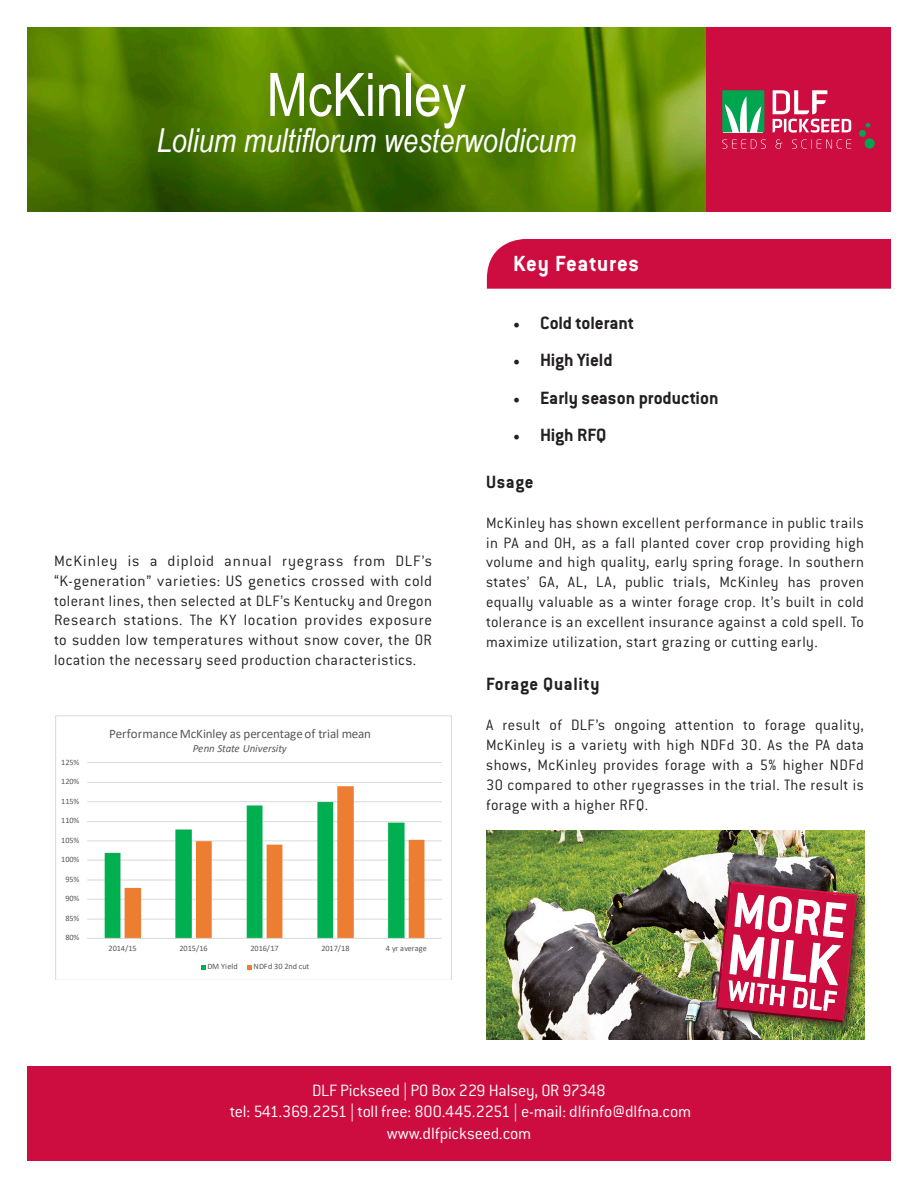
<style>
.page{position:relative;width:918px;height:1188px;background:#fff}
.page>*{position:absolute;margin:0;border:0;box-sizing:border-box;transform-origin:0 0}
.t1{font:60px "Arial Narrow";color:#fff}
.t2{font:italic 33px "Arial Narrow";color:#fff}
.t3{font:700 24px "Conduit ITC";letter-spacing:.03em;color:#fff}
.t4{font:700 19.5px "Conduit ITC";color:#231f20}
.t5{font:700 19.5px "Conduit ITC";letter-spacing:.04em;color:#231f20}
.t6{font:300 18px/21.6px "Conduit ITC Std";letter-spacing:-.015em;color:#fff;text-align:center}
.t7{font:300 16.5px/19.8px "Conduit ITC Std";letter-spacing:.025em;color:#231f20;text-align:justify}
.t8{font:13.05px "Calibri";letter-spacing:-.005em;color:#595959}
.t9{font:italic 10.95px "Calibri";letter-spacing:-.015em;color:#595959}
.t10{font:8.25px "Calibri";letter-spacing:-.005em;color:#595959}
.s1{font-family:"Minion Pro";font-weight:400;font-size:18px}
</style>
<div class="page">
<img style="left:487px;top:831px;width:378px;height:209px">
<img style="left:27px;top:27px;width:679px;height:185px">
<div style="left:706px;top:27px;width:185px;height:185px;background:#cd0d40"></div>
<svg style="left:722px;top:90px;width:42px;height:42px;background:#46ba7d"></svg>
<svg style="left:866px;top:123px;width:4px;height:5px"></svg>
<div style="left:859px;top:130px;width:7px;height:7px;background:#00a54f;border-radius:50%"></div>
<div style="left:865px;top:138px;width:10px;height:11px;background:#00a54f;border-radius:50%"></div>
<svg style="left:722px;top:139px;width:44px;height:10px"></svg>
<svg style="left:792px;top:139px;width:59px;height:10px"></svg>
<svg style="left:775px;top:139px;width:8px;height:10px"></svg>
<svg style="left:773px;top:90px;width:78px;height:43px"></svg>
<div style="left:487px;top:239px;width:404px;height:50px;background:#cd0d40"></div>
<div style="left:27px;top:1066px;width:864px;height:95px;background:#cd0d40"></div>
<hr style="left:87px;top:919px;width:355px;height:1px;background:#d9d9d9">
<hr style="left:87px;top:899px;width:355px;height:1px;background:#d9d9d9">
<hr style="left:87px;top:880px;width:355px;height:1px;background:#d9d9d9">
<hr style="left:87px;top:860px;width:355px;height:1px;background:#d9d9d9">
<hr style="left:87px;top:841px;width:355px;height:1px;background:#d9d9d9">
<hr style="left:87px;top:821px;width:355px;height:1px;background:#d9d9d9">
<hr style="left:87px;top:801px;width:355px;height:1px;background:#d9d9d9">
<hr style="left:87px;top:782px;width:355px;height:1px;background:#d9d9d9">
<hr style="left:87px;top:762px;width:355px;height:1px;background:#d9d9d9">
<svg style="left:105px;top:840px;width:20px;height:98px"></svg>
<svg style="left:125px;top:786px;width:299px;height:152px"></svg>
<hr style="left:87px;top:938px;width:355px;height:1px;background:#d9d9d9">
<svg style="left:201px;top:965px;width:5px;height:5px"></svg>
<svg style="left:247px;top:965px;width:5px;height:5px"></svg>
<div style="left:55px;top:716px;width:397px;height:264px;border:1px solid #d9d9d9"></div>
<div style="left:713px;top:878px;width:157px;height:157px;background:#231f20;opacity:.75"></div>
<img style="left:716px;top:881px;width:141px;height:142px">
<p class="t1" style="left:267px;top:51px;width:201px">McKinley</p>
<p class="t2" style="left:157px;top:117px;width:421px">Lolium multiflorum westerwoldicum</p>
<p class="t7" style="left:54px;top:550px;width:380px">McKinley is a diploid annual ryegrass from DLF’s “K-generation” varieties: US genetics crossed with cold tolerant lines, then selected at DLF’s Kentucky and Oregon Research stations. The KY location provides exposure to sudden low temperatures without snow cover, the OR location the necessary seed production characteristics.</p>
<p class="t10" style="left:61px;top:756px;width:20px">125%</p>
<p class="t10" style="left:61px;top:776px;width:20px">120%</p>
<p class="t10" style="left:61px;top:795px;width:20px">115%</p>
<p class="t10" style="left:61px;top:815px;width:20px">110%</p>
<p class="t10" style="left:61px;top:835px;width:20px">105%</p>
<p class="t10" style="left:61px;top:854px;width:20px">100%</p>
<p class="t10" style="left:65px;top:874px;width:16px">95%</p>
<p class="t10" style="left:65px;top:893px;width:16px">90%</p>
<p class="t10" style="left:65px;top:913px;width:16px">85%</p>
<p class="t10" style="left:65px;top:932px;width:16px">80%</p>
<p class="t8" style="left:109px;top:724px;width:264px">Performance McKinley as percentage of trial mean</p>
<p class="t9" style="left:193px;top:740px;width:96px">Penn State University</p>
<p class="t10" style="left:109px;top:943px;width:30px">2014/15</p>
<p class="t10" style="left:180px;top:943px;width:30px">2015/16</p>
<p class="t10" style="left:250px;top:943px;width:30px">2016/17</p>
<p class="t10" style="left:321px;top:943px;width:30px">2017/18</p>
<p class="t10" style="left:386px;top:943px;width:43px">4 yr average</p>
<p class="t10" style="left:207px;top:961px;width:32px">DM Yield</p>
<p class="t10" style="left:254px;top:961px;width:57px">NDFd 30 2nd cut</p>
<p class="t3" style="left:513px;top:249px;width:128px">Key Features</p>
<p class="t4" style="left:513px;top:311px;width:123px"><span class="s1">•</span> Cold tolerant</p>
<p class="t4" style="left:513px;top:348px;width:101px"><span class="s1">•</span> High Yield</p>
<p class="t4" style="left:513px;top:386px;width:207px"><span class="s1">•</span> Early season production</p>
<p class="t4" style="left:513px;top:424px;width:95px"><span class="s1">•</span> High RFQ</p>
<p class="t4" style="left:486px;top:470px;width:49px">Usage</p>
<p class="t7" style="left:486px;top:512px;width:380px">McKinley has shown excellent performance in public trails in PA and OH, as a fall planted cover crop providing high volume and high quality, early spring forage. In southern states’ GA, AL, LA, public trials, McKinley has proven equally valuable as a winter forage crop. It’s built in cold tolerance is an excellent insurance against a cold spell. To maximize utilization, start grazing or cutting early.</p>
<p class="t5" style="left:486px;top:672px;width:115px">Forage Quality</p>
<p class="t7" style="left:486px;top:715px;width:380px">A result of DLF’s ongoing attention to forage quality, McKinley is a variety with high NDFd 30. As the PA data shows, McKinley provides forage with a 5% higher NDFd 30 compared to other ryegrasses in the trial. The result is forage with a higher RFQ.</p>
<p class="t6" style="left:312px;top:1079px;width:295px">DLF Pickseed | PO Box 229 Halsey, OR 97348</p>
<p class="t6" style="left:230px;top:1101px;width:463px">tel: 541.369.2251 | toll free: 800.445.2251 | e-mail: dlfinfo@dlfna.com www.dlfpickseed.com</p>
</div>
